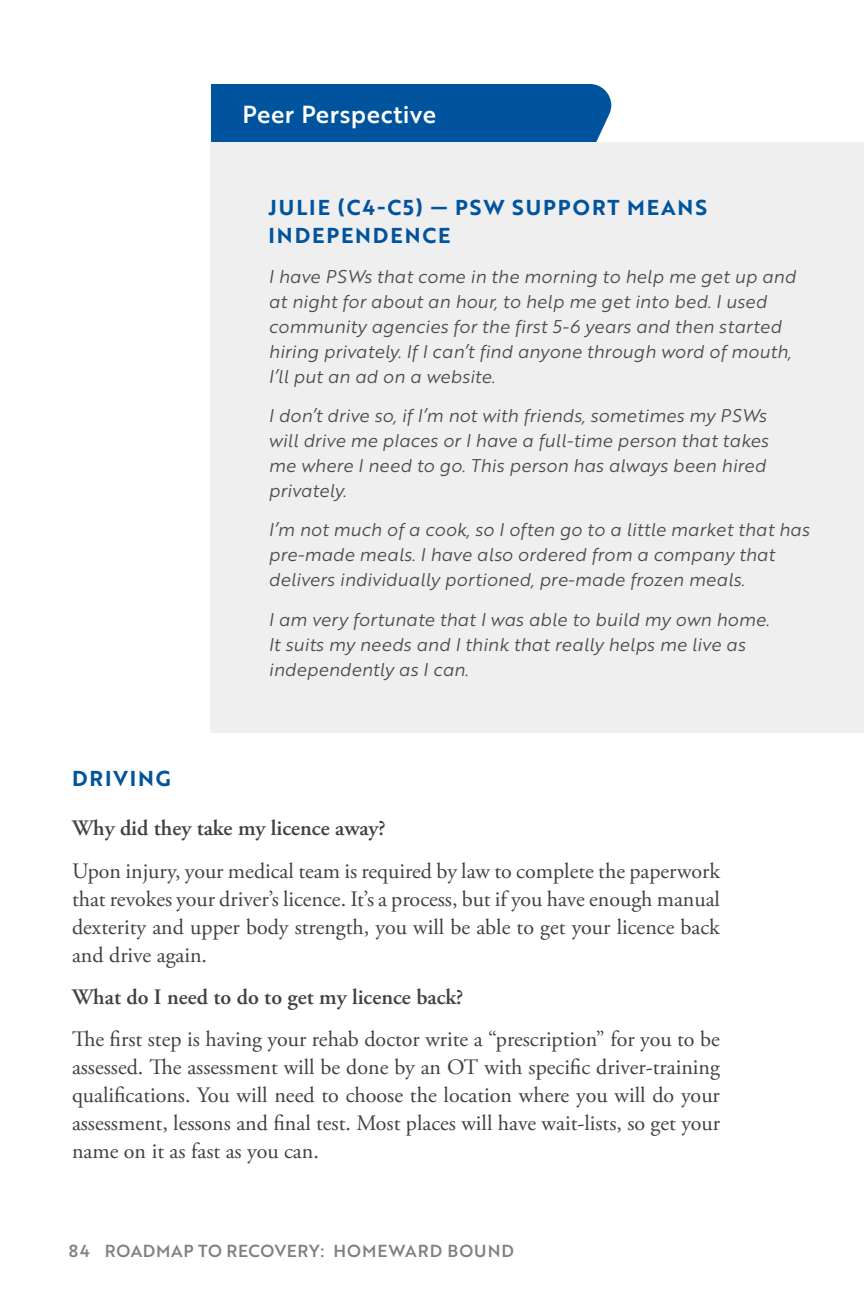
<style>
.page{position:relative;width:864px;height:1296px;background:#fff}
.page>*{position:absolute;margin:0;border:0;box-sizing:border-box;transform-origin:0 0}
.t1{font:24px "Brother 1816 Medium";letter-spacing:.02em;color:#fff}
.t2{font:22px/28px "Adobe Garamond Pro";color:#414042;text-align:justify}
.t3{font:600 22px "Adobe Garamond Pro";color:#414042}
.t4{font:21px/28px "Brother 1816 Bold";letter-spacing:.09em;color:#00549e}
.t5{font:18px/25px "Brother 1816 Book Italic";color:#4d4d4f}
.t6{font:17px "Brother 1816 Medium";letter-spacing:.04em;color:#7e8083}
</style>
<div class="page">
<div style="left:211px;top:84px;width:400px;height:59px;background:#00549e"></div>
<div style="left:211px;top:143px;width:653px;height:590px;background:#efeff0"></div>
<h1 class="t1" style="left:243px;top:96px;width:195px">Peer Perspective</h1>
<p class="t4" style="left:269px;top:193px;width:440px">JULIE (C4-C5) — PSW SUPPORT MEANS<br>INDEPENDENCE</p>
<p class="t5" style="left:269px;top:263px;width:529px">I have PSWs that come in the morning to help me get up and at night for about an hour, to help me get into bed. I used community agencies for the first 5-6 years and then started hiring privately. If I can’t find anyone through word of mouth, I’ll put an ad on a website.</p>
<p class="t5" style="left:269px;top:402px;width:502px">I don’t drive so, if I’m not with friends, sometimes my PSWs will drive me places or I have a full-time person that takes me where I need to go. This person has always been hired privately.</p>
<p class="t5" style="left:269px;top:517px;width:542px">I’m not much of a cook, so I often go to a little market that has pre-made meals. I have also ordered from a company that delivers individually portioned, pre-made frozen meals.</p>
<p class="t5" style="left:269px;top:606px;width:502px">I am very fortunate that I was able to build my own home.<br>It suits my needs and I think that really helps me live as independently as I can.</p>
<p class="t4" style="left:72px;top:763px;width:100px">DRIVING</p>
<p class="t3" style="left:72px;top:815px;width:315px">Why did they take my licence away?</p>
<p class="t2" style="left:72px;top:857px;width:650px">Upon injury, your medical team is required by law to complete the paperwork that revokes your driver’s licence. It’s a process, but if you have enough manual dexterity and upper body strength, you will be able to get your licence back and drive again.</p>
<p class="t3" style="left:72px;top:984px;width:393px">What do I need to do to get my licence back?</p>
<p class="t2" style="left:72px;top:1026px;width:650px">The first step is having your rehab doctor write a “prescription” for you to be assessed. The assessment will be done by an OT with specific driver-training qualifications. You will need to choose the location where you will do your assessment, lessons and final test. Most places will have wait-lists, so get your name on it as fast as you can.</p>
<p class="t6" style="left:69px;top:1238px;width:447px">84 ROADMAP TO RECOVERY: HOMEWARD BOUND</p>
</div>
